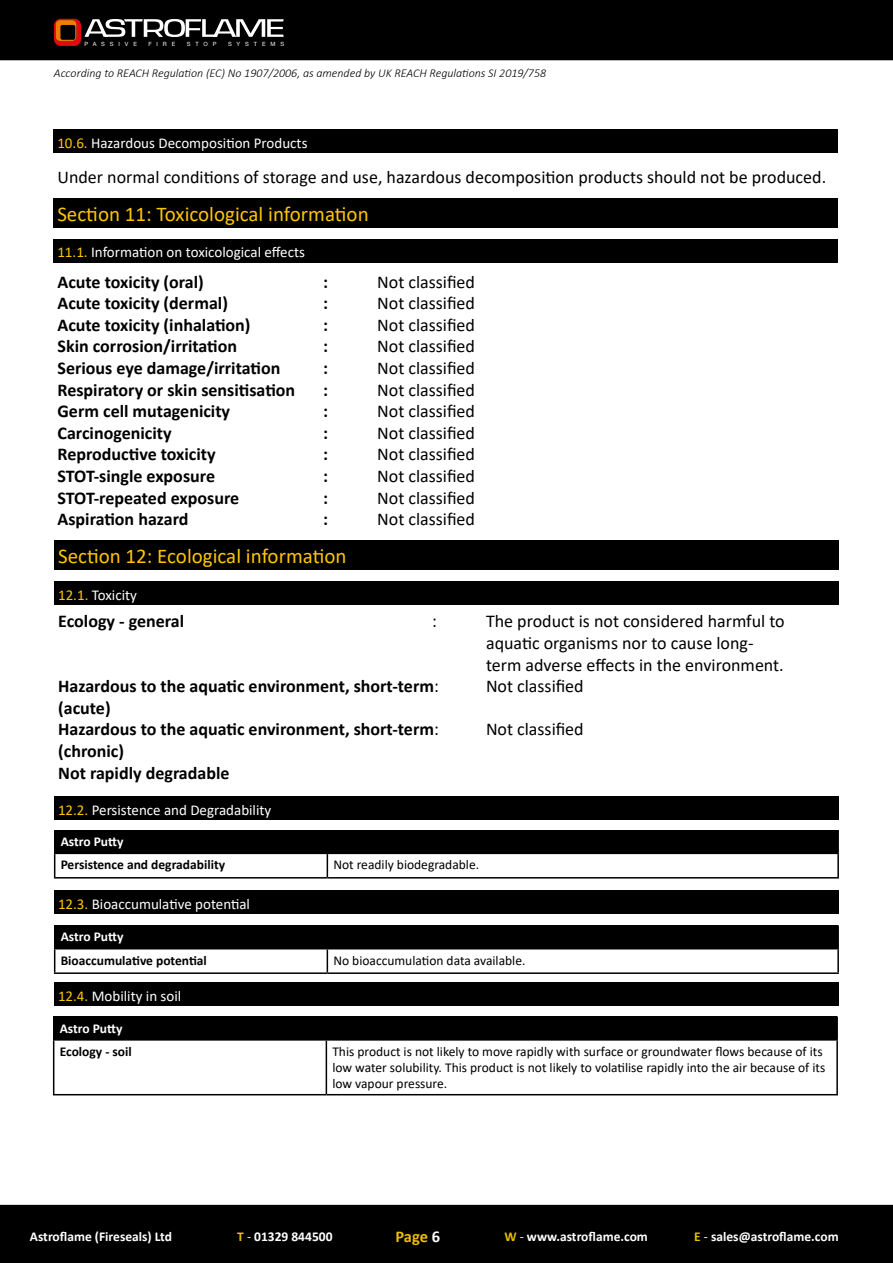
<style>
.page{position:relative;width:893px;height:1263px;background:#fff}
.page>*{position:absolute;margin:0;border:0;box-sizing:border-box;transform-origin:0 0}
.t1{font:21px "Calibri";color:#fdc500}
.t2{font:700 18px/21.6px "Calibri";color:#000}
.t3{font:18px/21.6px "Calibri";color:#000}
.t4{font:700 16.5px "Calibri";color:#ebbe00}
.t5{font:15px "Calibri";color:#fff}
.t6{font:13.5px/16.2px "Calibri";color:#000}
.t7{font:700 13.5px "Calibri";color:#fff}
.t8{font:700 13.5px "Calibri";color:#000}
.t9{font:italic 300 12px "Calibri";color:#000}
.t10{font:5.85px "Helvetica Neue";letter-spacing:.84em;color:#fff}
.s1{color:#fdc500}
.s2{font-weight:400}
.s3{color:#ebbe00}
.s4{color:#fff}
</style>
<div class="page">
<div style="left:0;top:0;width:893px;height:60px;background:#000"></div>
<div style="left:0;top:1205px;width:893px;height:58px;background:#000"></div>
<svg style="left:54px;top:19px;width:230px;height:27px"></svg>
<div style="left:53px;top:198px;width:785px;height:30px;background:#000"></div>
<div style="left:53px;top:239px;width:785px;height:23px;background:#000"></div>
<div style="left:53px;top:130px;width:785px;height:23px;background:#000"></div>
<div style="left:54px;top:540px;width:785px;height:30px;background:#000"></div>
<div style="left:54px;top:582px;width:785px;height:23px;background:#000"></div>
<div style="left:54px;top:796px;width:785px;height:23px;background:#000"></div>
<div style="left:55px;top:830px;width:783px;height:23px;background:#000"></div>
<hr style="left:837px;top:830px;width:2px;height:23px;background:#000">
<svg style="left:54px;top:854px;width:1px;height:23px"></svg>
<svg style="left:327px;top:854px;width:1px;height:23px"></svg>
<hr style="left:837px;top:854px;width:2px;height:23px;background:#000">
<hr style="left:54px;top:877px;width:273px;height:1px;background:#000">
<hr style="left:327px;top:877px;width:512px;height:1px;background:#000">
<hr style="left:54px;top:853px;width:273px;height:1px;background:#000">
<hr style="left:327px;top:853px;width:512px;height:1px;background:#000">
<div style="left:54px;top:890px;width:785px;height:24px;background:#000"></div>
<div style="left:55px;top:925px;width:783px;height:24px;background:#000"></div>
<hr style="left:837px;top:925px;width:2px;height:23px;background:#000">
<svg style="left:54px;top:949px;width:1px;height:23px"></svg>
<svg style="left:327px;top:949px;width:1px;height:23px"></svg>
<hr style="left:837px;top:949px;width:2px;height:23px;background:#000">
<hr style="left:54px;top:972px;width:273px;height:2px;background:#000">
<hr style="left:327px;top:972px;width:512px;height:2px;background:#000">
<hr style="left:54px;top:948px;width:273px;height:1px;background:#000">
<hr style="left:327px;top:948px;width:512px;height:1px;background:#000">
<div style="left:54px;top:983px;width:785px;height:23px;background:#000"></div>
<div style="left:54px;top:1016px;width:783px;height:24px;background:#000"></div>
<hr style="left:836px;top:1016px;width:2px;height:23px;background:#000">
<hr style="left:53px;top:1040px;width:1px;height:54px;background:#000">
<hr style="left:326px;top:1040px;width:1px;height:54px;background:#000">
<hr style="left:836px;top:1040px;width:2px;height:54px;background:#000">
<hr style="left:53px;top:1094px;width:273px;height:1px;background:#000">
<hr style="left:326px;top:1094px;width:512px;height:1px;background:#000">
<hr style="left:53px;top:1039px;width:273px;height:1px;background:#000">
<hr style="left:326px;top:1039px;width:512px;height:1px;background:#000">
<p class="t10" style="left:84px;top:40px;width:54px">PASSIVE</p>
<p class="t10" style="left:148px;top:40px;width:28px">FIRE</p>
<p class="t10" style="left:187px;top:40px;width:31px">STOP</p>
<p class="t10" style="left:228px;top:40px;width:58px">SYSTEMS</p>
<p class="t9" style="left:54px;top:65px;width:494px">According to REACH Regulation (EC) No 1907/2006, as amended by UK REACH Regulations SI 2019/758</p>
<p class="t5" style="left:57px;top:133px;width:252px"><span class="s1">10.6.</span> Hazardous Decomposition Products</p>
<p class="t3" style="left:58px;top:165px;width:770px">Under normal conditions of storage and use, hazardous decomposition products should not be produced.</p>
<p class="t1" style="left:57px;top:200px;width:313px">Section 11: Toxicological information</p>
<p class="t5" style="left:57px;top:242px;width:249px"><span class="s1">11.1.</span> Information on toxicological effects</p>
<p class="t2" style="left:58px;top:270px;width:148px">Acute toxicity (oral)</p>
<p class="t2" style="left:323px;top:270px;width:6px">:</p>
<p class="t3" style="left:377px;top:270px;width:99px">Not classified</p>
<p class="t2" style="left:58px;top:292px;width:172px">Acute toxicity (dermal)</p>
<p class="t2" style="left:323px;top:292px;width:6px">:</p>
<p class="t3" style="left:377px;top:292px;width:99px">Not classified</p>
<p class="t2" style="left:58px;top:314px;width:194px">Acute toxicity (inhalation)</p>
<p class="t2" style="left:323px;top:314px;width:6px">:</p>
<p class="t3" style="left:377px;top:313px;width:99px">Not classified</p>
<p class="t2" style="left:58px;top:335px;width:181px">Skin corrosion/irritation</p>
<p class="t2" style="left:323px;top:335px;width:6px">:</p>
<p class="t3" style="left:377px;top:335px;width:99px">Not classified</p>
<p class="t2" style="left:58px;top:357px;width:224px">Serious eye damage/irritation</p>
<p class="t2" style="left:323px;top:357px;width:6px">:</p>
<p class="t3" style="left:377px;top:357px;width:99px">Not classified</p>
<p class="t2" style="left:58px;top:378px;width:239px">Respiratory or skin sensitisation</p>
<p class="t2" style="left:323px;top:378px;width:6px">:</p>
<p class="t3" style="left:377px;top:378px;width:99px">Not classified</p>
<p class="t2" style="left:58px;top:400px;width:174px">Germ cell mutagenicity</p>
<p class="t2" style="left:323px;top:400px;width:6px">:</p>
<p class="t3" style="left:377px;top:400px;width:99px">Not classified</p>
<p class="t2" style="left:58px;top:422px;width:116px">Carcinogenicity</p>
<p class="t2" style="left:323px;top:422px;width:6px">:</p>
<p class="t3" style="left:377px;top:421px;width:99px">Not classified</p>
<p class="t2" style="left:58px;top:443px;width:160px">Reproductive toxicity</p>
<p class="t2" style="left:323px;top:443px;width:6px">:</p>
<p class="t3" style="left:377px;top:443px;width:99px">Not classified</p>
<p class="t2" style="left:58px;top:465px;width:159px">STOT-single exposure</p>
<p class="t2" style="left:323px;top:465px;width:6px">:</p>
<p class="t3" style="left:377px;top:465px;width:99px">Not classified</p>
<p class="t2" style="left:58px;top:486px;width:183px">STOT-repeated exposure</p>
<p class="t2" style="left:323px;top:486px;width:6px">:</p>
<p class="t3" style="left:377px;top:486px;width:99px">Not classified</p>
<p class="t2" style="left:58px;top:508px;width:133px">Aspiration hazard</p>
<p class="t2" style="left:323px;top:508px;width:6px">:</p>
<p class="t3" style="left:377px;top:508px;width:99px">Not classified</p>
<p class="t1" style="left:58px;top:541px;width:290px">Section 12: Ecological information</p>
<p class="t5" style="left:58px;top:585px;width:80px"><span class="s1">12.1.</span> Toxicity</p>
<p class="t2" style="left:58px;top:610px;width:127px">Ecology - general</p>
<p class="t3" style="left:432px;top:610px;width:6px">:</p>
<p class="t3" style="left:486px;top:610px;width:300px">The product is not considered harmful to aquatic organisms nor to cause long&shy;term adverse effects in the environment.</p>
<p class="t2" style="left:58px;top:675px;width:382px">Hazardous to the aquatic environment, short-term<span class="s2">:</span></p>
<p class="t3" style="left:486px;top:675px;width:99px">Not classified</p>
<p class="t2" style="left:58px;top:697px;width:382px">(acute)<br>Hazardous to the aquatic environment, short-term<span class="s2">:</span></p>
<p class="t3" style="left:486px;top:718px;width:99px">Not classified</p>
<p class="t2" style="left:58px;top:740px;width:173px">(chronic)<br>Not rapidly degradable</p>
<p class="t5" style="left:58px;top:799px;width:215px"><span class="s1">12.2.</span> Persistence and Degradability</p>
<p class="t7" style="left:61px;top:832px;width:64px">Astro Putty</p>
<p class="t8" style="left:61px;top:855px;width:166px">Persistence and degradability</p>
<p class="t6" style="left:333px;top:856px;width:147px">Not readily biodegradable.</p>
<p class="t5" style="left:58px;top:893px;width:194px"><span class="s1">12.3.</span> Bioaccumulative potential</p>
<p class="t7" style="left:61px;top:927px;width:64px">Astro Putty</p>
<p class="t8" style="left:61px;top:951px;width:148px">Bioaccumulative potential</p>
<p class="t6" style="left:333px;top:952px;width:194px">No bioaccumulation data available.</p>
<p class="t5" style="left:58px;top:986px;width:125px"><span class="s1">12.4.</span> Mobility in soil</p>
<p class="t7" style="left:60px;top:1018px;width:64px">Astro Putty</p>
<p class="t8" style="left:60px;top:1042px;width:74px">Ecology - soil</p>
<p class="t6" style="left:332px;top:1043px;width:494px">This product is not likely to move rapidly with surface or groundwater flows because of its low water solubility. This product is not likely to volatilise rapidly into the air because of its low vapour pressure.</p>
<p class="t7" style="left:30px;top:1227px;width:144px">Astroflame (Fireseals) Ltd</p>
<p class="t7" style="left:237px;top:1227px;width:97px"><span class="s3">T</span> <span class="s2">-</span> 01329 844500</p>
<p class="t4" style="left:395px;top:1225px;width:46px">Page <span class="s4">6</span></p>
<p class="t7" style="left:504px;top:1227px;width:145px"><span class="s3">W</span> <span class="s2">-</span> www.astroflame.com</p>
<p class="t7" style="left:694px;top:1227px;width:146px"><span class="s3">E</span> <span class="s2">-</span> sales@astroflame.com</p>
</div>
